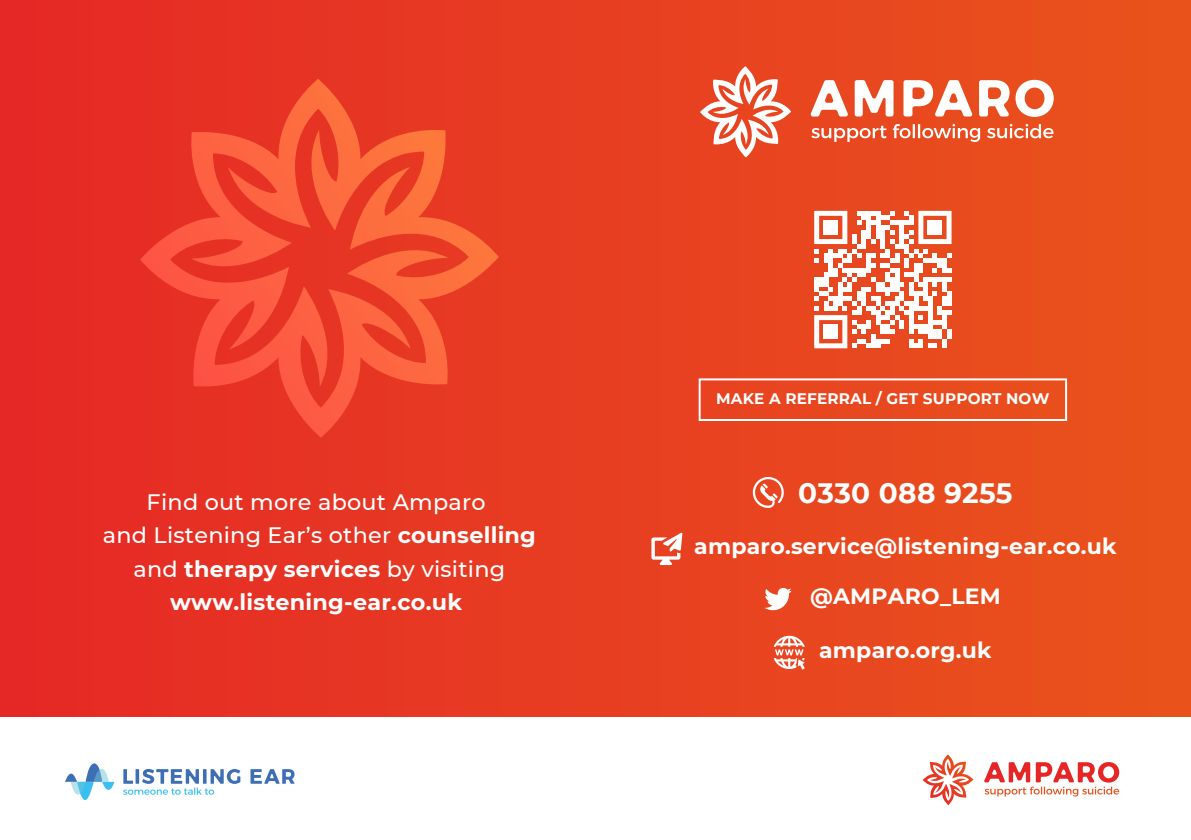
<style>
.page{position:relative;width:1191px;height:840px;background:#fff}
.page>*{position:absolute;margin:0;border:0;box-sizing:border-box;transform-origin:0 0}
.t1{font:700 28px "Montserrat";letter-spacing:.01em;color:#fff}
.t2{font:500 22.4px/33.4px "Montserrat";letter-spacing:.01em;color:#fff;text-align:center}
.t3{font:700 22px "Montserrat";letter-spacing:.01em;color:#fff}
.t4{font:700 15.2px "Montserrat";letter-spacing:.01em;color:#fff}
.s1{font-weight:700}
</style>
<div class="page">
<div style="left:0;top:0;width:1191px;height:716px;background:linear-gradient(to right,#e52826,#e9541c)"></div>
<svg style="left:752px;top:475px;width:32px;height:33px"></svg>
<svg style="left:651px;top:532px;width:31px;height:32px"></svg>
<svg style="left:764px;top:586px;width:27px;height:24px"></svg>
<svg style="left:773px;top:635px;width:32px;height:36px"></svg>
<svg style="left:810px;top:80px;width:38px;height:36px"></svg>
<svg style="left:854px;top:80px;width:39px;height:36px"></svg>
<svg style="left:903px;top:80px;width:69px;height:36px"></svg>
<svg style="left:979px;top:80px;width:30px;height:36px"></svg>
<svg style="left:1015px;top:80px;width:38px;height:37px"></svg>
<svg style="left:700px;top:66px;width:91px;height:91px"></svg>
<svg style="left:811px;top:126px;width:75px;height:16px"></svg>
<svg style="left:892px;top:124px;width:18px;height:14px"></svg>
<hr style="left:912px;top:124px;width:3px;height:14px;background:#fff">
<svg style="left:918px;top:124px;width:62px;height:18px"></svg>
<svg style="left:987px;top:124px;width:66px;height:14px"></svg>
<svg style="left:814px;top:211px;width:137px;height:137px"></svg>
<div style="left:823px;top:324px;width:15px;height:14px;background:#fff"></div>
<div style="left:698px;top:378px;width:369px;height:43px;border:2px solid #fff"></div>
<svg style="left:140px;top:79px;width:359px;height:358px;background:#ed442d"></svg>
<svg style="left:250px;top:769px;width:45px;height:14px"></svg>
<svg style="left:65px;top:763px;width:49px;height:36px"></svg>
<svg style="left:123px;top:769px;width:117px;height:25px"></svg>
<svg style="left:923px;top:754px;width:50px;height:50px"></svg>
<svg style="left:984px;top:762px;width:135px;height:34px"></svg>
<p class="t2" style="left:103px;top:484px;width:435px">Find out more about Amparo<br>and Listening Ear’s other <span class="s1">counselling </span>and <span class="s1">therapy services</span> by visiting <span class="s1">www.listening-ear.co.uk</span></p>
<p class="t4" style="left:716px;top:388px;width:335px">MAKE A REFERRAL / GET SUPPORT NOW</p>
<p class="t1" style="left:798px;top:472px;width:216px">0330 088 9255</p>
<p class="t3" style="left:694px;top:529px;width:424px">amparo.service@listening-ear.co.uk</p>
<p class="t3" style="left:810px;top:580px;width:192px">@AMPARO_LEM</p>
<p class="t3" style="left:819px;top:633px;width:174px">amparo.org.uk</p>
</div>
